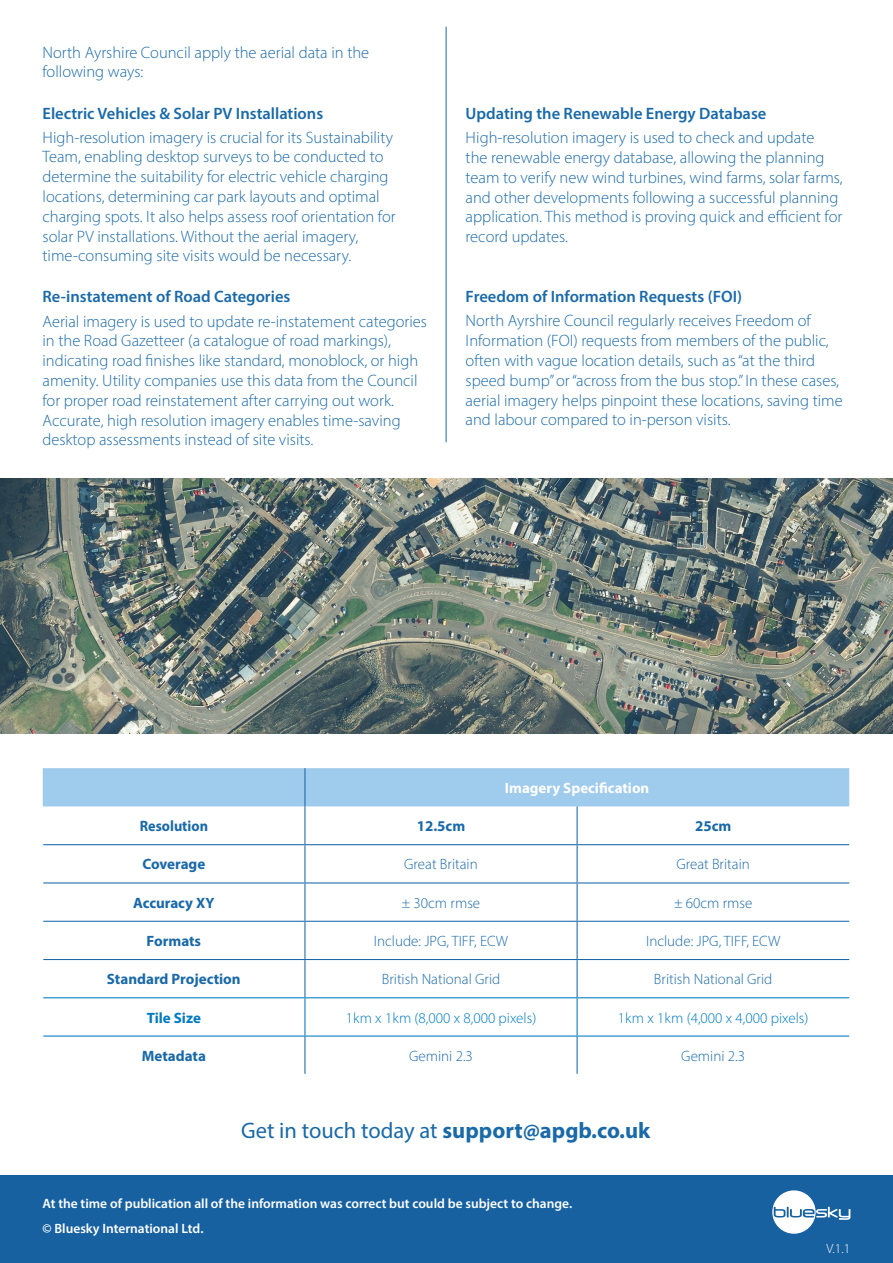
<style>
.page{position:relative;width:893px;height:1263px;background:#fff}
.page>*{position:absolute;margin:0;border:0;box-sizing:border-box;transform-origin:0 0}
.t1{font:700 22.5px "Myriad Pro";color:#1a69a8}
.t2{font:300 16.5px/19.8px "Myriad Pro";color:#1a69a8}
.t3{font:600 16.5px "Myriad Pro";color:#1a69a8}
.t4{font:300 15px "Myriad Pro";color:#1a69a8}
.t5{font:700 15px "Myriad Pro";color:#1a69a8}
.t6{font:300 15px "Myriad Pro";color:#007ac2}
.t7{font:700 15px "Myriad Pro";color:#fff}
.t8{font:300 15px "Myriad Pro";color:#1a69a8;scale:.95 1}
.t9{font:700 15px "Myriad Pro";color:#1a69a8;scale:.95 1}
.t10{font:700 15px "Myriad Pro";color:#007ac2}
.t11{font:600 13.5px/24.8px "Myriad Pro";color:#fff}
.t12{font:300 13.5px "Myriad Pro";color:#fff}
.s1{font-weight:400}
</style>
<div class="page">
<div style="left:0;top:1175px;width:893px;height:88px;background:#1861a1"></div>
<svg style="left:772px;top:1190px;width:78px;height:44px"></svg>
<img style="left:0;top:478px;width:893px;height:255px">
<hr style="left:446px;top:27px;width:1px;height:415px;background:#1a69a8">
<div style="left:43px;top:768px;width:806px;height:38px;background:#9fcbec"></div>
<hr style="left:43px;top:997px;width:262px;height:1px;background:#007ac2">
<hr style="left:43px;top:1035px;width:262px;height:1px;background:#007ac2">
<hr style="left:577px;top:997px;width:272px;height:1px;background:#007ac2">
<hr style="left:577px;top:1035px;width:272px;height:1px;background:#007ac2">
<hr style="left:304px;top:998px;width:1px;height:37px;background:#007ac2">
<hr style="left:305px;top:997px;width:272px;height:1px;background:#007ac2">
<hr style="left:305px;top:1035px;width:272px;height:1px;background:#007ac2">
<hr style="left:577px;top:998px;width:1px;height:37px;background:#0079c2">
<hr style="left:304px;top:768px;width:1px;height:38px;background:#1a69a8">
<hr style="left:304px;top:806px;width:1px;height:38px;background:#1a69a8">
<hr style="left:577px;top:806px;width:1px;height:38px;background:#1a69a8">
<hr style="left:43px;top:844px;width:262px;height:1px;background:#1a69a8">
<hr style="left:304px;top:845px;width:1px;height:37px;background:#1a69a8">
<hr style="left:577px;top:845px;width:1px;height:37px;background:#1a69a8">
<hr style="left:305px;top:844px;width:272px;height:1px;background:#1a69a8">
<hr style="left:577px;top:844px;width:272px;height:1px;background:#1a69a8">
<hr style="left:43px;top:882px;width:262px;height:1px;background:#1a69a8">
<hr style="left:304px;top:883px;width:1px;height:38px;background:#1a69a8">
<hr style="left:577px;top:883px;width:1px;height:38px;background:#1a69a8">
<hr style="left:305px;top:882px;width:272px;height:1px;background:#1a69a8">
<hr style="left:577px;top:882px;width:272px;height:1px;background:#1a69a8">
<hr style="left:43px;top:921px;width:262px;height:1px;background:#1a69a8">
<hr style="left:304px;top:922px;width:1px;height:37px;background:#1a69a8">
<hr style="left:577px;top:922px;width:1px;height:37px;background:#1a69a8">
<hr style="left:305px;top:921px;width:272px;height:1px;background:#1a69a8">
<hr style="left:577px;top:921px;width:272px;height:1px;background:#1a69a8">
<hr style="left:43px;top:959px;width:262px;height:1px;background:#1a69a8">
<hr style="left:304px;top:960px;width:1px;height:37px;background:#1a69a8">
<hr style="left:577px;top:960px;width:1px;height:37px;background:#1a69a8">
<hr style="left:305px;top:959px;width:272px;height:1px;background:#1a69a8">
<hr style="left:577px;top:959px;width:272px;height:1px;background:#1a69a8">
<hr style="left:304px;top:1036px;width:1px;height:38px;background:#1a69a8">
<hr style="left:577px;top:1036px;width:1px;height:38px;background:#1a69a8">
<p class="t2" style="left:43px;top:42px;width:328px">North Ayrshire Council apply the aerial data in the following ways:</p>
<p class="t3" style="left:43px;top:102px;width:282px">Electric Vehicles &amp; Solar PV Installations</p>
<p class="t2" style="left:43px;top:127px;width:355px">High-resolution imagery is crucial for its Sustainability Team, enabling desktop surveys to be conducted to determine the suitability for electric vehicle charging locations, determining car park layouts and optimal charging spots. It also helps assess roof orientation for solar PV installations. Without the aerial imagery, time-consuming site visits would be necessary.</p>
<p class="t3" style="left:43px;top:286px;width:249px">Re-instatement of Road Categories</p>
<p class="t2" style="left:43px;top:311px;width:386px">Aerial imagery is used to update re-instatement categories in the Road Gazetteer (a catalogue of road markings), indicating road finishes like standard, monoblock, or high amenity. Utility companies use this data from the Council for proper road reinstatement after carrying out work.<br>Accurate, high resolution imagery enables time-saving desktop assessments instead of site visits.</p>
<p class="t3" style="left:466px;top:103px;width:302px">Updating the Renewable Energy Database</p>
<p class="t2" style="left:466px;top:128px;width:379px">High-resolution imagery is used to check and update<br>the renewable energy database, allowing the planning team to verify new wind turbines, wind farms, solar farms, and other developments following a successful planning application. This method is proving quick and efficient for record updates.</p>
<p class="t3" style="left:466px;top:286px;width:278px">Freedom of Information Requests (FOI)</p>
<p class="t2" style="left:466px;top:311px;width:379px">North Ayrshire Council regularly receives Freedom of Information (FOI) requests from members of the public, often with vague location details, such as “at the third speed bump” or “across from the bus stop.” In these cases, aerial imagery helps pinpoint these locations, saving time and labour compared to in-person visits.</p>
<p class="t7" style="left:505px;top:778px;width:146px">Imagery Specification</p>
<p class="t9" style="left:140px;top:816px;width:73px">Resolution</p>
<p class="t5" style="left:417px;top:816px;width:50px">12.5cm</p>
<p class="t5" style="left:695px;top:816px;width:38px">25cm</p>
<p class="t5" style="left:142px;top:855px;width:64px">Coverage</p>
<p class="t4" style="left:404px;top:855px;width:75px">Great Britain</p>
<p class="t4" style="left:676px;top:855px;width:75px">Great Britain</p>
<p class="t5" style="left:133px;top:893px;width:83px">Accuracy XY</p>
<p class="t8" style="left:402px;top:894px;width:84px">± 30cm rmse</p>
<p class="t8" style="left:674px;top:894px;width:84px">± 60cm rmse</p>
<p class="t5" style="left:147px;top:931px;width:56px">Formats</p>
<p class="t4" style="left:374px;top:932px;width:136px">Include: JPG, TIFF, ECW</p>
<p class="t4" style="left:646px;top:932px;width:136px">Include: JPG, TIFF, ECW</p>
<p class="t5" style="left:107px;top:969px;width:135px">Standard Projection</p>
<p class="t4" style="left:382px;top:970px;width:120px">British National Grid</p>
<p class="t4" style="left:654px;top:970px;width:120px">British National Grid</p>
<p class="t10" style="left:147px;top:1008px;width:56px">Tile Size</p>
<p class="t6" style="left:346px;top:1008px;width:192px">1km x 1km (8,000 x 8,000 pixels)</p>
<p class="t6" style="left:618px;top:1008px;width:192px">1km x 1km (4,000 x 4,000 pixels)</p>
<p class="t5" style="left:142px;top:1046px;width:66px">Metadata</p>
<p class="t4" style="left:409px;top:1047px;width:65px">Gemini 2.3</p>
<p class="t4" style="left:681px;top:1047px;width:65px">Gemini 2.3</p>
<p class="t1" style="left:241px;top:1115px;width:411px"><span class="s1">Get in touch today at</span> support@apgb.co.uk</p>
<p class="t11" style="left:43px;top:1191px;width:531px">At the time of publication all of the information was correct but could be subject to change. © Bluesky International Ltd.</p>
<p class="t12" style="left:826px;top:1240px;width:26px">V.1.1</p>
</div>
